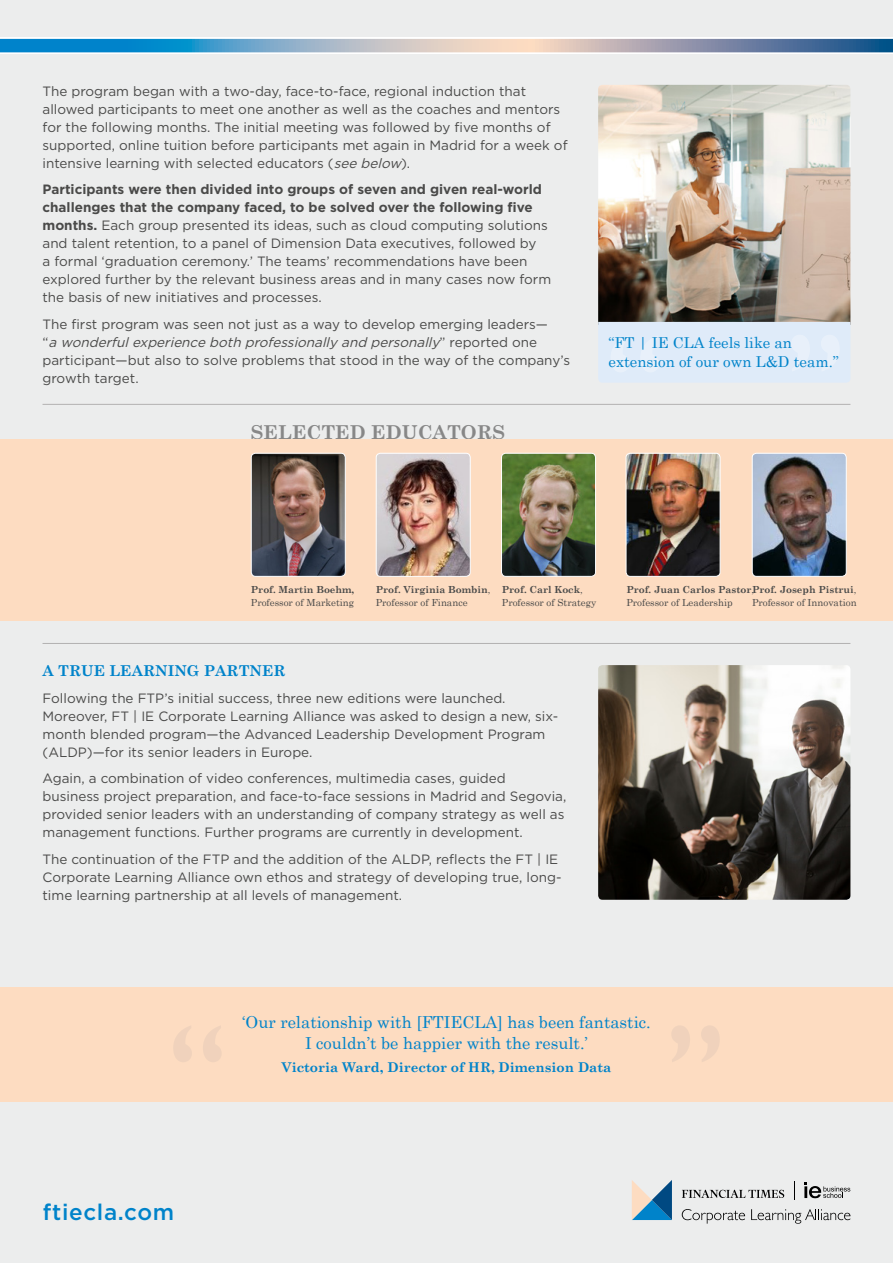
<style>
.page{position:relative;width:893px;height:1263px;background:#eceded}
.page>*{position:absolute;margin:0;border:0;box-sizing:border-box;transform-origin:0 0}
._00_FT_Web_Address{font:500 22.5px "Gotham";letter-spacing:.03em;color:#0083ca}
._00_Facilitators_Hea{font:700 19.2px "Century Schoolbook";color:#878787}
._00_Quote{font:16.5px/21px "Century Schoolbook";color:#0083ca;text-align:center}
._00_Quote-2{font:15px/19.5px "Century Schoolbook";color:#0083ca}
._00_A_Head{font:700 15px "Century Schoolbook";color:#0083ca}
._00_Main_Text{font:13.5px/18px "Gotham";color:#4a4a49}
._00_Quote-3{font:700 13.5px "Century Schoolbook";color:#0083ca}
._00_Facilitators_Nam{font:9.75px/12.8px "Century Schoolbook";color:#4a4a49}
._00_Facilitators_Nam-2{font:700 9.75px/12.8px "Century Schoolbook";color:#4a4a49}
.s1{font-style:italic}
.s2{font-weight:700}
.s3{font-weight:400}
</style>
<div class="page">
<div style="left:0;top:440px;width:893px;height:181px;background:#fddcc1"></div>
<img style="left:752px;top:453px;width:93px;height:122px">
<div style="left:752px;top:453px;width:95px;height:124px;border:1px solid #fff;border-radius:4px"></div>
<img style="left:376px;top:453px;width:93px;height:122px">
<div style="left:376px;top:453px;width:95px;height:124px;border:1px solid #fff;border-radius:4px"></div>
<img style="left:251px;top:453px;width:93px;height:122px">
<div style="left:251px;top:453px;width:95px;height:124px;border:1px solid #fff;border-radius:4px"></div>
<img style="left:503px;top:455px;width:91px;height:120px">
<div style="left:501px;top:453px;width:95px;height:124px;border:1px solid #fff;border-radius:4px"></div>
<img style="left:626px;top:453px;width:94px;height:123px">
<div style="left:626px;top:453px;width:94px;height:124px;border:1px solid #fff;border-radius:4px"></div>
<hr style="left:43px;top:404px;width:807px;height:1px;background:#b3b2b2">
<hr style="left:43px;top:643px;width:807px;height:1px;background:#b3b2b2">
<img style="left:598px;top:85px;width:252px;height:237px">
<img style="left:598px;top:665px;width:252px;height:235px">
<div style="left:0;top:987px;width:893px;height:115px;background:#fddcc1"></div>
<svg style="left:672px;top:1026px;width:48px;height:36px"></svg>
<svg style="left:173px;top:1026px;width:48px;height:36px"></svg>
<svg style="left:598px;top:322px;width:252px;height:60px"></svg>
<svg style="left:0;top:37px;width:893px;height:17px;fill:#fefdfc"></svg>
<svg style="left:0;top:39px;width:893px;height:13px;background:#779eba"></svg>
<svg style="left:682px;top:1190px;width:102px;height:8px"></svg>
<svg style="left:632px;top:1180px;width:40px;height:40px"></svg>
<svg style="left:682px;top:1209px;width:63px;height:14px"></svg>
<svg style="left:751px;top:1209px;width:99px;height:15px"></svg>
<svg style="left:804px;top:1182px;width:46px;height:16px"></svg>
<svg style="left:794px;top:1181px;width:1px;height:18px"></svg>
<p class="_00_Main_Text" style="left:43px;top:82px;width:527px">The program began with a two-day, face-to-face, regional induction that allowed participants to meet one another as well as the coaches and mentors for the following months. The initial meeting was followed by five months of supported, online tuition before participants met again in Madrid for a week of intensive learning with selected educators (<span class="s1">see below</span>).</p>
<p class="_00_Main_Text" style="left:43px;top:180px;width:510px"><span class="s2">Participants were then divided into groups of seven and given real-world challenges that the company faced, to be solved over the following five months.</span> Each group presented its ideas, such as cloud computing solutions and talent retention, to a panel of Dimension Data executives, followed by<br>a formal ‘graduation ceremony.’ The teams’ recommendations have been explored further by the relevant business areas and in many cases now form the basis of new initiatives and processes.</p>
<p class="_00_Main_Text" style="left:43px;top:315px;width:529px">The first program was seen not just as a way to develop emerging leaders—<br>“ <span class="s1">a wonderfulexperience both professionally and personally</span>” r e p o r t e d o n e participant—but also to solve problems that stood in the way of the company’s growth target.</p>
<p class="_00_Facilitators_Hea" style="left:251px;top:421px;width:256px">SELECTED EDUCATORS</p>
<p class="_00_Quote-2" style="left:608px;top:332px;width:232px">“FT | IE CLA feels like an extension of our own L&amp;D team.”</p>
<p class="_00_Facilitators_Nam" style="left:251px;top:583px;width:105px"><span class="s2">Prof. Martin Boehm,<br></span>Professor of Marketing</p>
<p class="_00_Facilitators_Nam" style="left:502px;top:583px;width:96px"><span class="s2">Prof. Carl Kock</span>,<br>Professor of Strategy</p>
<p class="_00_Facilitators_Nam" style="left:626px;top:583px;width:129px"><span class="s2">Prof. Juan Carlos Pastor</span>,<br>Professor of Leadership</p>
<p class="_00_Facilitators_Nam-2" style="left:376px;top:583px;width:116px">Prof. Virginia Bombin<span class="s3">,<br>Professor of Finance</span></p>
<p class="_00_Facilitators_Nam" style="left:752px;top:583px;width:106px"><span class="s2">Prof. Joseph Pistrui</span>,<br>Professor of Innovation</p>
<p class="_00_A_Head" style="left:43px;top:662px;width:245px">A TRUE LEARNING PARTNER</p>
<p class="_00_Main_Text" style="left:43px;top:689px;width:517px">Following the FTP’s initial success, three new editions were launched.<br>Moreover, FT | IE Corporate Learning Alliance was asked to design a new, six&shy;month blended program—the Advanced Leadership Development Program (ALDP)—for its senior leaders in Europe.</p>
<p class="_00_Main_Text" style="left:43px;top:769px;width:525px">Again, a combination of video conferences, multimedia cases, guided<br>business project preparation, and face-to-face sessions in Madrid and Segovia, provided senior leaders with an understanding of company strategy as well as management functions. Further programs are currently in development.</p>
<p class="_00_Main_Text" style="left:43px;top:850px;width:520px">The continuation of the FTP and the addition of the ALDP, reflects the FT | IE<br>Corporate Learning Alliance own ethos and strategy of developing true, long&shy;time learning partnership at all levels of management.</p>
<p class="_00_FT_Web_Address" style="left:43px;top:1198px;width:133px">ftiecla.com</p>
<p class="_00_Quote" style="left:242px;top:1011px;width:410px">‘Our relationship with [FTIECLA] has been fantastic.<br>I couldn’t be happier with the result.’</p>
<p class="_00_Quote-3" style="left:281px;top:1059px;width:331px">Victoria Ward, Director of HR, Dimension Data</p>
</div>
